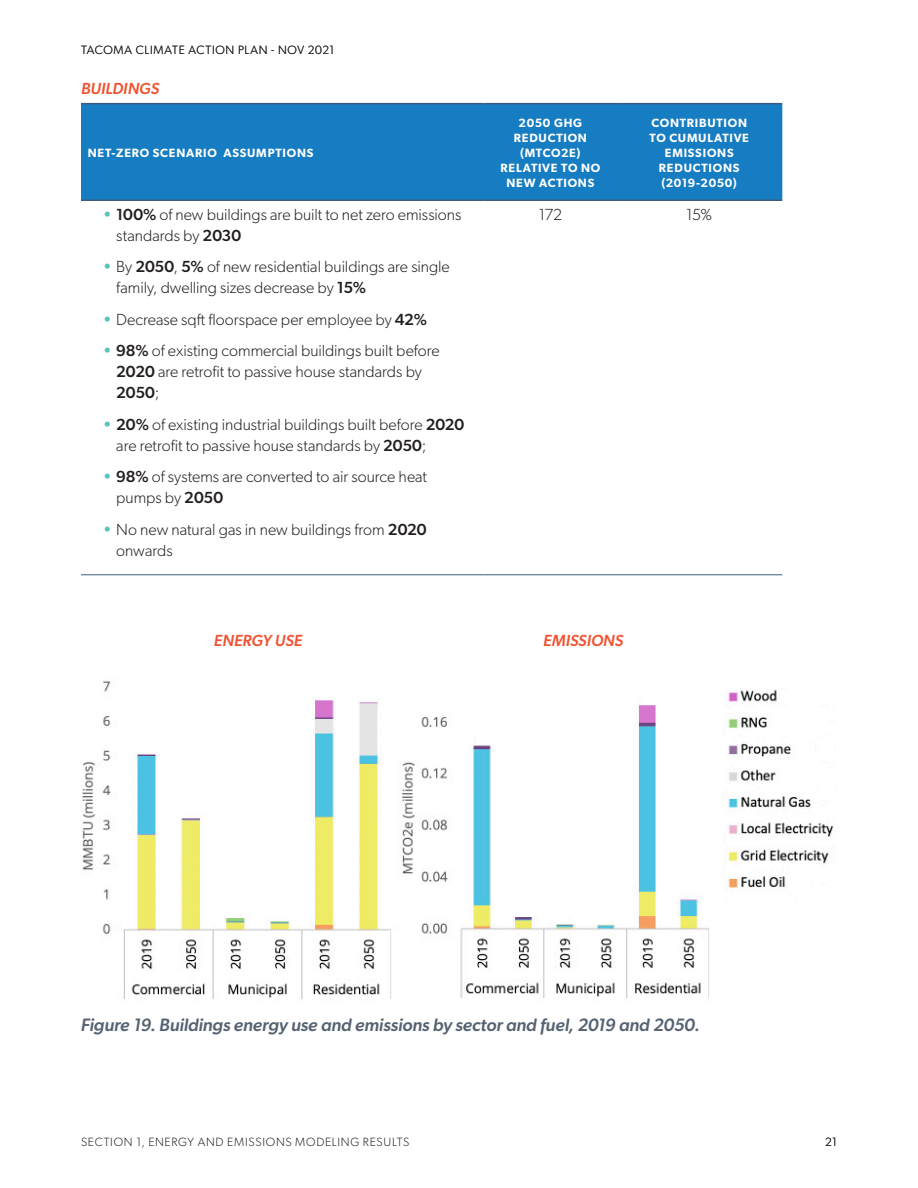
<style>
.page{position:relative;width:918px;height:1188px;background:#fff}
.page>*{position:absolute;margin:0;border:0;box-sizing:border-box;transform-origin:0 0}
.t1{font:italic 500 18px "Gibson";letter-spacing:-.005em;color:#556272}
.Table_-_body{font:300 16.2px/21px "Gibson";color:#231f20}
.t2{font:italic 500 16.2px "Gibson";letter-spacing:.005em;color:#f05331}
.Table_-_Heading__L{font:600 12px/15px "Gibson";letter-spacing:.065em;color:#fff;text-align:center}
.t3{font:300 12px "Gibson";letter-spacing:.06em;color:#231f20}
.s1{font-weight:500;color:#57c3bc}
.s2{font-weight:500}
</style>
<div class="page">
<div style="left:81px;top:104px;width:701px;height:95px;background:#177dc2"></div>
<hr style="left:81px;top:103px;width:404px;height:1px;background:#3d5b80">
<hr style="left:485px;top:103px;width:138px;height:1px;background:#3d5b80">
<hr style="left:623px;top:103px;width:159px;height:1px;background:#3d5b80">
<hr style="left:81px;top:199px;width:404px;height:2px;background:#3d5b80">
<hr style="left:485px;top:199px;width:138px;height:2px;background:#3d5b80">
<hr style="left:623px;top:199px;width:159px;height:2px;background:#3d5b80">
<hr style="left:81px;top:574px;width:404px;height:1px;background:#3d5b80">
<hr style="left:485px;top:574px;width:138px;height:1px;background:#3d5b80">
<hr style="left:623px;top:574px;width:159px;height:1px;background:#3d5b80">
<img style="left:82px;top:680px;width:752px;height:319px">
<p class="t3" style="left:81px;top:43px;width:255px">TACOMA CLIMATE ACTION PLAN - NOV 2021</p>
<h4 class="t2" style="left:81px;top:79px;width:80px">BUILDINGS</h4>
<p class="Table_-_Heading__L" style="left:88px;top:145px;width:227px">NET-ZERO SCENARIO ASSUMPTIONS</p>
<p class="Table_-_body" style="left:116px;top:204px;width:347px;text-indent:-14px"><span class="s1">•</span> <span class="s2">100%</span> of new buildings are built to net zero emissions standards by <span class="s2">2030</span></p>
<p class="Table_-_body" style="left:116px;top:256px;width:335px;text-indent:-14px"><span class="s1">•</span> By <span class="s2">2050</span>, <span class="s2">5%</span> of new residential buildings are single family, dwelling sizes decrease by <span class="s2">15%</span></p>
<p class="Table_-_body" style="left:103px;top:309px;width:326px"><span class="s1">•</span> Decrease sqft floorspace per employee by <span class="s2">42%</span></p>
<p class="Table_-_body" style="left:116px;top:340px;width:325px;text-indent:-14px"><span class="s1">•</span> <span class="s2">98%</span> of existing commercial buildings built before<br><span class="s2">2020</span> are retrofit to passive house standards by<br><span class="s2">2050</span>;</p>
<p class="Table_-_body" style="left:116px;top:414px;width:350px;text-indent:-14px"><span class="s1">•</span> <span class="s2">20%</span> of existing industrial buildings built before <span class="s2">2020 </span>are retrofit to passive house standards by <span class="s2">2050</span>;</p>
<p class="Table_-_body" style="left:116px;top:466px;width:312px;text-indent:-14px"><span class="s1">•</span> <span class="s2">98%</span> of systems are converted to air source heat pumps by <span class="s2">2050</span></p>
<p class="Table_-_body" style="left:116px;top:519px;width:312px;text-indent:-14px"><span class="s1">•</span> No new natural gas in new buildings from <span class="s2">2020 </span>onwards</p>
<p class="Table_-_Heading__L" style="left:500px;top:115px;width:101px">2050 GHG<br>REDUCTION (MTCO2E)<br>RELATIVE TO NO<br>NEW ACTIONS</p>
<p class="Table_-_Heading__L" style="left:649px;top:115px;width:101px">CONTRIBUTION<br>TO CUMULATIVE<br>EMISSIONS<br>REDUCTIONS (2019-2050)</p>
<p class="Table_-_body" style="left:539px;top:204px;width:25px">172</p>
<p class="Table_-_body" style="left:686px;top:204px;width:28px">15%</p>
<h4 class="t2" style="left:214px;top:630px;width:90px">ENERGY USE</h4>
<h4 class="t2" style="left:543px;top:630px;width:81px">EMISSIONS</h4>
<p class="t1" style="left:81px;top:1013px;width:620px">Figure 19. Buildings energy use and emissions by sector and fuel, 2019 and 2050.</p>
<p class="t3" style="left:81px;top:1135px;width:330px">SECTION 1, ENERGY AND EMISSIONS MODELING RESULTS</p>
<p class="t3" style="left:825px;top:1135px;width:13px">21</p>
</div>
